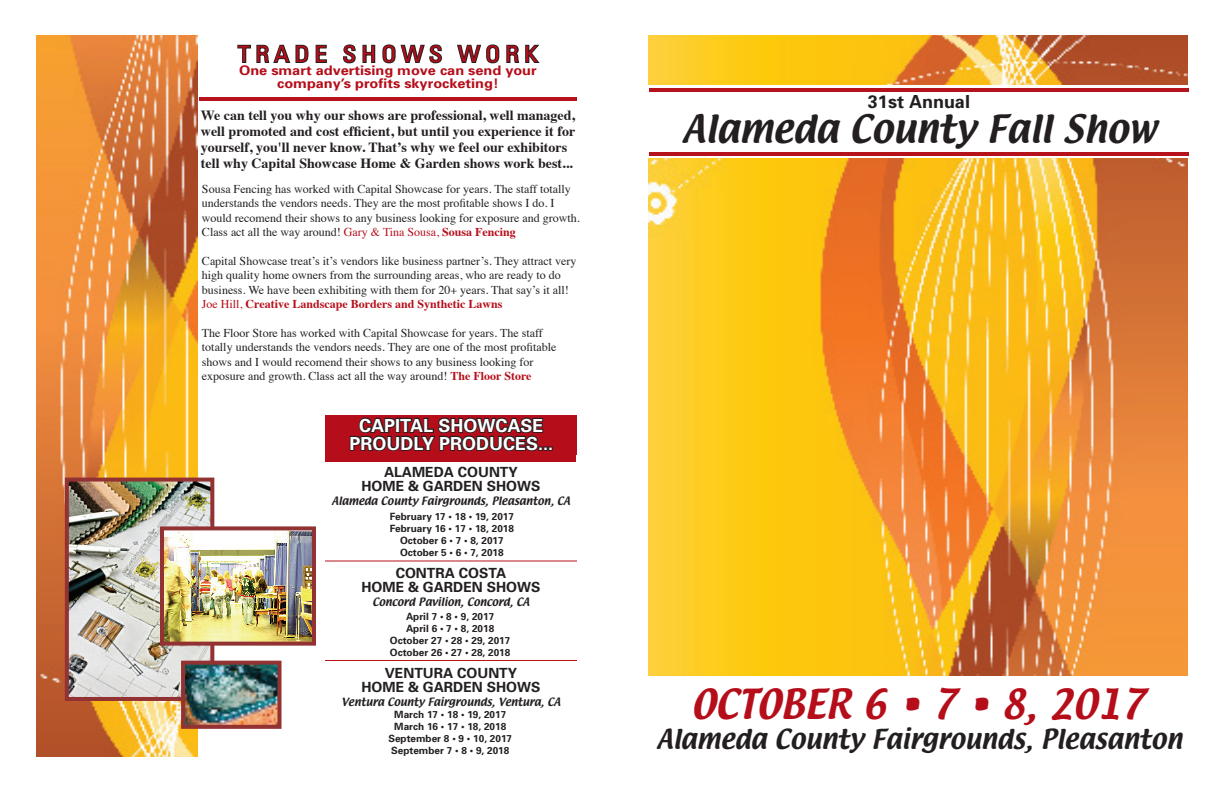
<style>
.page{position:relative;width:1224px;height:792px;background:#fff}
.page>*{position:absolute;margin:0;border:0;box-sizing:border-box;transform-origin:0 0}
.t1{font:36px "Textile";color:#b50e1a}
.t2{font:34px "Textile";color:#231f20}
.t3{font:24px "Textile";color:#231f20}
.t4{font:condensed 22.6px "Univers";letter-spacing:.2em;color:#b50e1a;scale:1.1 1}
.t5{font:700 18px/18px "Univers";color:#fff;text-align:center}
.t6{font:700 18px "Univers";color:#231f20}
.t7{font:700 14px/16px "Times";color:#231f20}
.t8{font:700 14px "Univers";color:#231f20}
.t9{font:700 13.2px "Univers";color:#b50e1a;scale:1.1 1}
.t10{font:12px/14.4px "Times";color:#231f20}
.t11{font:700 10px "Univers";color:#231f20}
.t12{font:10px "Textile";color:#231f20}
.s1{color:#b50e1a}
.s2{font-weight:700;color:#b50e1a}
</style>
<div class="page">
<div style="left:325px;top:415px;width:251px;height:46px;background:#b50e1a"></div>
<div style="left:326px;top:415px;width:251px;height:39px;background:#b50e1a"></div>
<svg style="left:349px;top:417px;width:204px;height:34px"></svg>
<svg style="left:237px;top:44px;width:90px;height:19px"></svg>
<svg style="left:343px;top:44px;width:99px;height:20px"></svg>
<svg style="left:457px;top:44px;width:83px;height:20px"></svg>
<hr style="left:649px;top:152px;width:540px;height:4px;background:#b5121b">
<hr style="left:199px;top:97px;width:378px;height:4px;background:#b5121b">
<hr style="left:649px;top:88px;width:540px;height:4px;background:#b5121b">
<hr style="left:325px;top:560px;width:252px;height:1px;background:#b5121b">
<hr style="left:325px;top:660px;width:252px;height:1px;background:#b5121b">
<img style="left:648px;top:159px;width:540px;height:516px">
<img style="left:36px;top:36px;width:162px;height:720px">
<img style="left:70px;top:483px;width:139px;height:213px">
<div style="left:65px;top:478px;width:149px;height:223px;border:4px solid #933233"></div>
<img style="left:186px;top:666px;width:91px;height:58px">
<div style="left:181px;top:661px;width:101px;height:68px;border:4px solid #933233"></div>
<img style="left:165px;top:531px;width:146px;height:110px">
<div style="left:160px;top:526px;width:156px;height:120px;border:4px solid #933233"></div>
<img style="left:648px;top:36px;width:539px;height:49px">
<p class="t4" style="left:238px;top:40px;width:274px">TRADE SHOWS WORK</p>
<p class="t9" style="left:239px;top:62px;width:272px">One smart advertising move can send your</p>
<p class="t9" style="left:277px;top:75px;width:203px">company’s profits skyrocketing!</p>
<p class="t7" style="left:201px;top:105px;width:376px">We can tell you why our shows are professional, well managed, well promoted and cost efficient, but until you experience it for yourself, you'll never know. That’s why we feel our exhibitors tell why Capital Showcase Home &amp; Garden shows work best...</p>
<p class="t10" style="left:202px;top:181px;width:379px">Sousa Fencing has worked with Capital Showcase for years. The staff totally understands the vendors needs. They are the most profitable shows I do. I would recomend their shows to any business looking for exposure and growth.<br>Class act all the way around! <span class="s1">Gary &amp; Tina Sousa,</span> <span class="s2">Sousa Fencing</span></p>
<p class="t10" style="left:202px;top:253px;width:376px">Capital Showcase treat’s it’s vendors like business partner’s. They attract very high quality home owners from the surrounding areas, who are ready to do business. We have been exhibiting with them for 20+ years. That say’s it all!<br><span class="s1">Joe Hill,</span> <span class="s2">Creative Landscape Borders and Synthetic Lawns</span></p>
<p class="t10" style="left:202px;top:325px;width:342px">The Floor Store has worked with Capital Showcase for years. The staff</p>
<p class="t10" style="left:202px;top:339px;width:356px">totally understands the vendors needs. They are one of the most profitable shows and I would recomend their shows to any business looking for</p>
<p class="t10" style="left:202px;top:368px;width:331px">exposure and growth. Class act all the way around! <span class="s2">The Floor Store</span></p>
<p class="t5" style="left:350px;top:416px;width:205px">CAPITAL SHOWCASE<br>PROUDLY PRODUCES...</p>
<p class="t8" style="left:384px;top:463px;width:135px">ALAMEDA COUNTY</p>
<p class="t8" style="left:362px;top:477px;width:180px">HOME &amp; GARDEN SHOWS</p>
<p class="t12" style="left:332px;top:494px;width:240px">Alameda County Fairgrounds, Pleasanton, CA</p>
<p class="t11" style="left:390px;top:510px;width:126px">February 17 • 18 • 19, 2017</p>
<p class="t11" style="left:390px;top:522px;width:126px">February 16 • 17 • 18, 2018</p>
<p class="t11" style="left:400px;top:534px;width:105px">October 6 • 7 • 8, 2017</p>
<p class="t11" style="left:400px;top:546px;width:105px">October 5 • 6 • 7, 2018</p>
<p class="t8" style="left:396px;top:564px;width:112px">CONTRA COSTA</p>
<p class="t8" style="left:362px;top:578px;width:180px">HOME &amp; GARDEN SHOWS</p>
<p class="t12" style="left:372px;top:595px;width:159px">Concord Pavilion, Concord, CA</p>
<p class="t11" style="left:406px;top:610px;width:90px">April 7 • 8 • 9, 2017</p>
<p class="t11" style="left:406px;top:622px;width:90px">April 6 • 7 • 8, 2018</p>
<p class="t11" style="left:390px;top:634px;width:122px">October 27 • 28 • 29, 2017</p>
<p class="t11" style="left:390px;top:646px;width:122px">October 26 • 27 • 28, 2018</p>
<p class="t8" style="left:385px;top:664px;width:134px">VENTURA COUNTY</p>
<p class="t8" style="left:362px;top:678px;width:180px">HOME &amp; GARDEN SHOWS</p>
<p class="t12" style="left:342px;top:695px;width:220px">Ventura County Fairgrounds, Ventura, CA</p>
<p class="t11" style="left:394px;top:708px;width:114px">March 17 • 18 • 19, 2017</p>
<p class="t11" style="left:394px;top:720px;width:114px">March 16 • 17 • 18, 2018</p>
<p class="t11" style="left:388px;top:732px;width:125px">September 8 • 9 • 10, 2017</p>
<p class="t11" style="left:391px;top:744px;width:120px">September 7 • 8 • 9, 2018</p>
<p class="t6" style="left:868px;top:90px;width:104px">31st Annual</p>
<p class="t2" style="left:682px;top:105px;width:475px">Alameda County Fall Show</p>
<p class="t1" style="left:691px;top:679px;width:455px">OCTOBER 6 • 7 • 8, 2017</p>
<p class="t3" style="left:657px;top:722px;width:527px">Alameda County Fairgrounds, Pleasanton</p>
</div>
